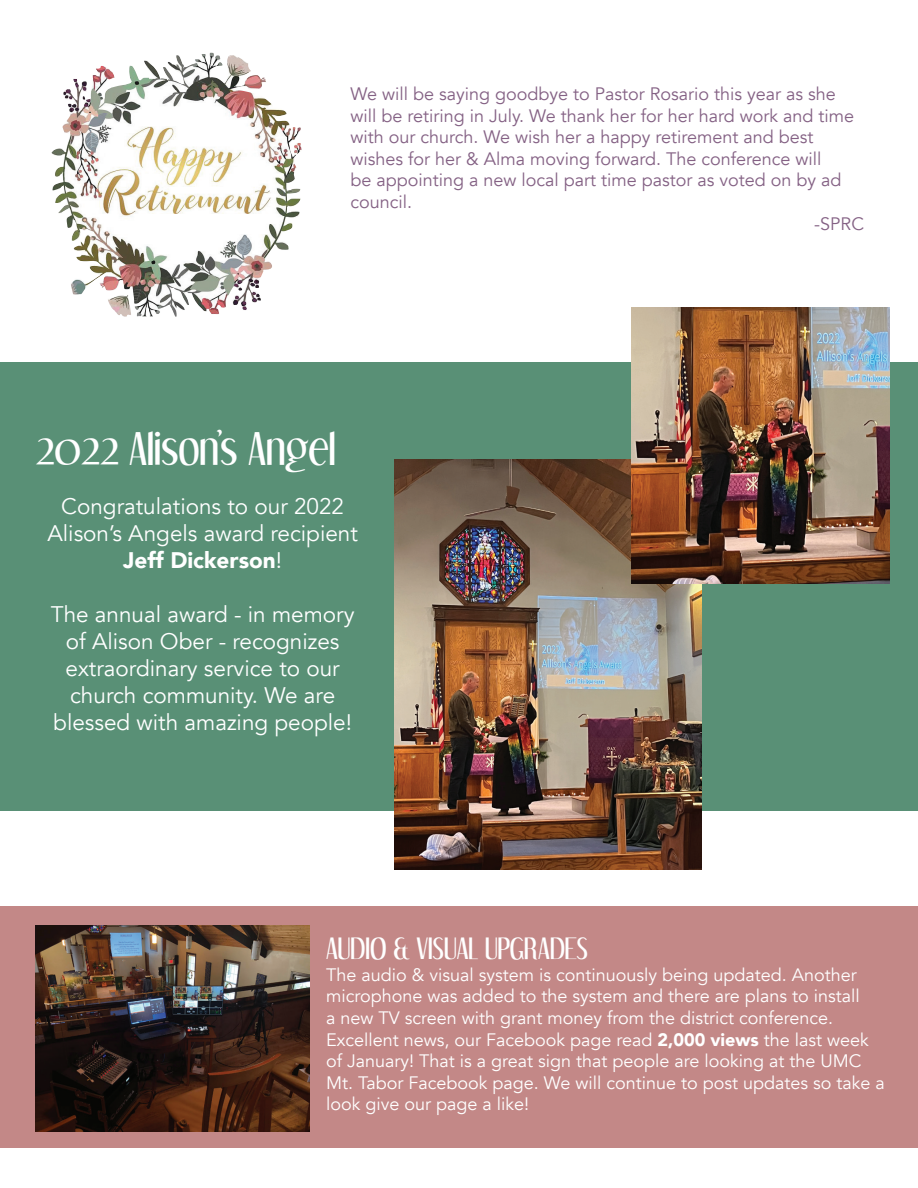
<style>
.page{position:relative;width:918px;height:1188px;background:#fff}
.page>*{position:absolute;margin:0;border:0;box-sizing:border-box;transform-origin:0 0}
.t1{font:39px "Dream Orphans";color:#fff}
.t2{font:25.5px "Dream Orphans";color:#fff}
.t3{font:22.5px/27px "Avenir";color:#fff;text-align:center}
.t4{font:18px/21.6px "Avenir";color:#fff}
.t5{font:18px "Avenir";color:#846184}
.s1{font-weight:900}
</style>
<div class="page">
<div style="left:0;top:906px;width:918px;height:242px;background:#c38887"></div>
<img style="left:36px;top:926px;width:274px;height:205px">
<div style="left:0;top:362px;width:918px;height:449px;background:#599076"></div>
<img style="left:395px;top:459px;width:307px;height:411px">
<img style="left:632px;top:308px;width:258px;height:276px">
<img style="left:51px;top:53px;width:159px;height:264px">
<p class="t5" style="left:351px;top:83px;width:487px">We will be saying goodbye to Pastor Rosario this year as she</p>
<p class="t5" style="left:351px;top:105px;width:505px">will be retiring in July. We thank her for her hard work and time</p>
<p class="t5" style="left:351px;top:126px;width:464px">with our church. We wish her a happy retirement and best</p>
<p class="t5" style="left:351px;top:148px;width:473px">wishes for her &amp; Alma moving forward. The conference will</p>
<p class="t5" style="left:351px;top:170px;width:492px">be appointing a new local part time pastor as voted on by ad</p>
<p class="t5" style="left:351px;top:191px;width:63px">council.</p>
<p class="t5" style="left:814px;top:213px;width:51px">-SPRC</p>
<h1 class="t1" style="left:36px;top:425px;width:302px">2022 Alison’s Angel</h1>
<p class="t3" style="left:47px;top:493px;width:312px">Congratulations to our 2022<br>Alison’s Angels award recipient<br><span class="s1">Jeff Dickerson</span>!</p>
<p class="t3" style="left:51px;top:601px;width:305px">The annual award - in memory of Alison Ober - recognizes extraordinary service to our church community. We are blessed with amazing people!</p>
<h2 class="t2" style="left:326px;top:933px;width:263px">AUDIO &amp; VISUAL UPGRADES</h2>
<p class="t4" style="left:326px;top:964px;width:560px">The audio &amp; visual system is continuously being updated. Another microphone was added to the system and there are plans to install<br>a new TV screen with grant money from the district conference.<br>Excellent news, our Facebook page read <span class="s1">2,000 views</span> the last week of January! That is a great sign that people are looking at the UMC Mt. Tabor Facebook page. We will continue to post updates so take a look give our page a like!</p>
</div>
